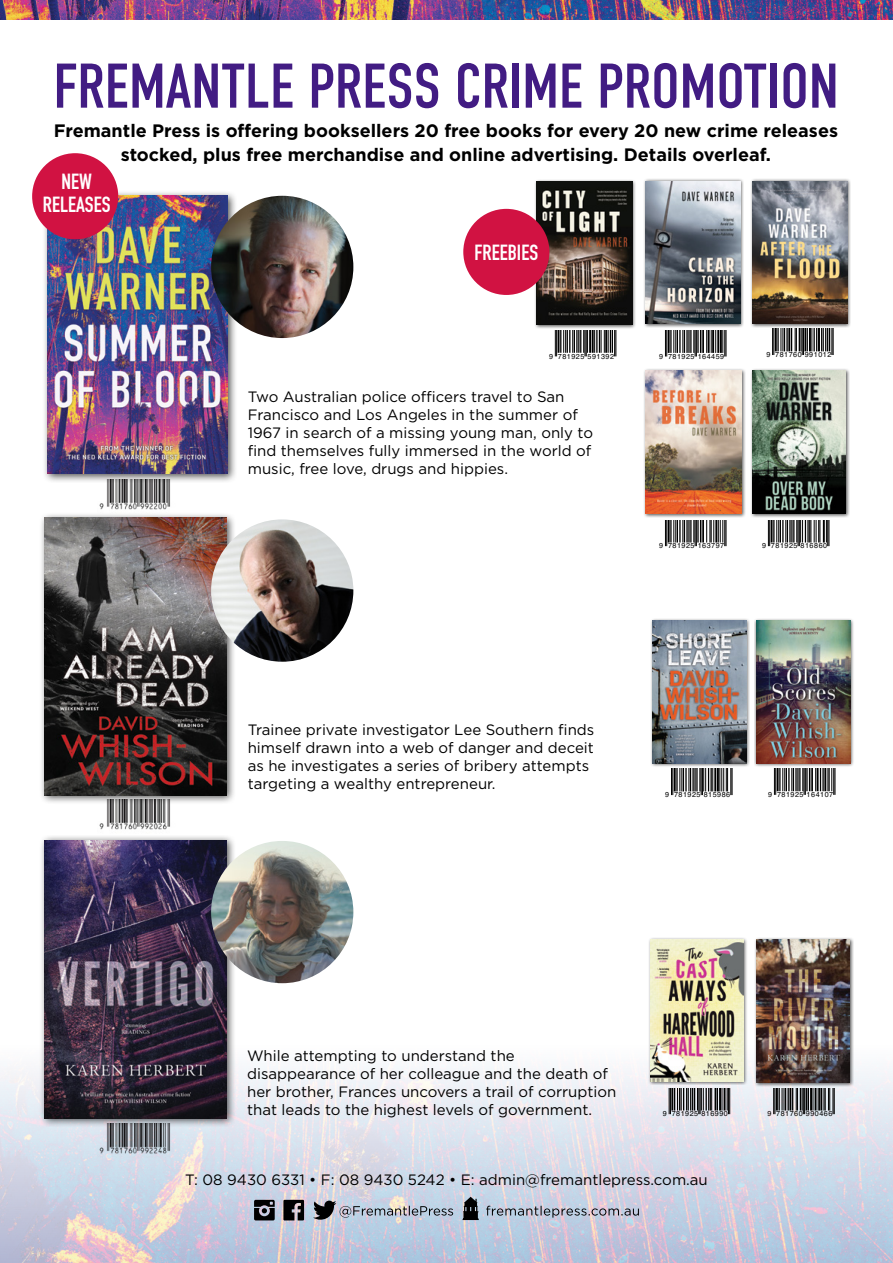
<style>
.page{position:relative;width:893px;height:1263px;background:#fff}
.page>*{position:absolute;margin:0;border:0;box-sizing:border-box;transform-origin:0 0}
.t1{font:63px "DIN Condensed";letter-spacing:-.01em;color:#421c83}
.t2{font:700 21.6px/22.6px "DIN Condensed";color:#fff;text-align:center}
.t3{font:700 18px/24px "Gotham";color:#000;text-align:center}
.t4{font:15px/18px "Gotham";color:#000}
.t5{font:7.2px "Helvetica";letter-spacing:.07em;color:#000}
</style>
<div class="page">
<img style="left:0;top:0;width:893px;height:19px">
<img style="left:0;top:633px;width:893px;height:630px">
<div style="left:655px;top:766px;width:91px;height:37px;background:#fff"></div>
<svg style="left:671px;top:769px;width:2px;height:26px"></svg>
<hr style="left:674px;top:769px;width:2px;height:22px;background:#000">
<hr style="left:676px;top:769px;width:2px;height:22px;background:#000">
<svg style="left:680px;top:769px;width:11px;height:22px"></svg>
<hr style="left:692px;top:769px;width:2px;height:22px;background:#000">
<hr style="left:694px;top:769px;width:2px;height:22px;background:#000">
<hr style="left:696px;top:769px;width:2px;height:22px;background:#000">
<svg style="left:699px;top:769px;width:14px;height:26px"></svg>
<hr style="left:714px;top:769px;width:2px;height:22px;background:#000">
<hr style="left:717px;top:769px;width:2px;height:22px;background:#000">
<svg style="left:719px;top:769px;width:14px;height:26px"></svg>
<div style="left:758px;top:766px;width:91px;height:37px;background:#fff"></div>
<svg style="left:774px;top:769px;width:47px;height:26px"></svg>
<hr style="left:822px;top:769px;width:2px;height:22px;background:#000">
<hr style="left:824px;top:769px;width:2px;height:22px;background:#000">
<svg style="left:828px;top:769px;width:8px;height:26px"></svg>
<svg style="left:665px;top:520px;width:2px;height:26px"></svg>
<hr style="left:668px;top:520px;width:2px;height:22px;background:#000">
<hr style="left:670px;top:520px;width:2px;height:22px;background:#000">
<svg style="left:673px;top:520px;width:54px;height:26px"></svg>
<svg style="left:768px;top:520px;width:62px;height:26px"></svg>
<svg style="left:665px;top:330px;width:2px;height:26px"></svg>
<hr style="left:668px;top:330px;width:2px;height:23px;background:#000">
<hr style="left:670px;top:330px;width:2px;height:23px;background:#000">
<svg style="left:673px;top:330px;width:43px;height:26px"></svg>
<hr style="left:717px;top:330px;width:2px;height:23px;background:#000">
<hr style="left:720px;top:330px;width:2px;height:23px;background:#000">
<svg style="left:722px;top:330px;width:5px;height:26px"></svg>
<svg style="left:772px;top:329px;width:2px;height:26px"></svg>
<hr style="left:775px;top:329px;width:2px;height:22px;background:#000">
<hr style="left:777px;top:329px;width:2px;height:22px;background:#000">
<svg style="left:781px;top:329px;width:4px;height:22px"></svg>
<hr style="left:786px;top:329px;width:2px;height:22px;background:#000">
<hr style="left:788px;top:329px;width:2px;height:22px;background:#000">
<svg style="left:791px;top:329px;width:43px;height:26px"></svg>
<svg style="left:555px;top:330px;width:33px;height:26px"></svg>
<hr style="left:589px;top:330px;width:2px;height:23px;background:#000">
<hr style="left:592px;top:330px;width:2px;height:23px;background:#000">
<svg style="left:594px;top:330px;width:23px;height:26px"></svg>
<img style="left:92px;top:805px;width:91px;height:29px">
<img style="left:99px;top:483px;width:72px;height:27px">
<svg style="left:313px;top:1200px;width:140px;height:20px;background:#a2a9b5"></svg>
<svg style="left:254px;top:1200px;width:21px;height:20px"></svg>
<svg style="left:283px;top:1200px;width:21px;height:20px"></svg>
<svg style="left:486px;top:1206px;width:153px;height:11px;background:#a0a4b3"></svg>
<svg style="left:463px;top:1197px;width:16px;height:23px"></svg>
<div style="left:39px;top:835px;width:197px;height:292px;background:#000;opacity:.69"></div>
<img style="left:45px;top:840px;width:181px;height:278px">
<div style="left:42px;top:190px;width:195px;height:293px;background:#000;opacity:.69"></div>
<img style="left:48px;top:196px;width:180px;height:278px">
<div style="left:39px;top:512px;width:197px;height:293px;background:#000;opacity:.69"></div>
<img style="left:45px;top:518px;width:181px;height:277px">
<div style="left:754px;top:937px;width:100px;height:150px;background:#000;opacity:.69"></div>
<img style="left:756px;top:939px;width:94px;height:143px">
<div style="left:535px;top:180px;width:102px;height:149px;background:#000;opacity:.69"></div>
<img style="left:537px;top:182px;width:95px;height:143px">
<div style="left:643px;top:179px;width:101px;height:149px;background:#000;opacity:.69"></div>
<img style="left:646px;top:181px;width:94px;height:143px">
<div style="left:751px;top:179px;width:100px;height:149px;background:#000;opacity:.69"></div>
<img style="left:753px;top:181px;width:94px;height:143px">
<div style="left:643px;top:368px;width:103px;height:150px;background:#000;opacity:.69"></div>
<img style="left:646px;top:370px;width:96px;height:143px">
<div style="left:750px;top:368px;width:100px;height:150px;background:#000;opacity:.69"></div>
<img style="left:752px;top:370px;width:94px;height:143px">
<div style="left:650px;top:618px;width:100px;height:149px;background:#000;opacity:.69"></div>
<img style="left:653px;top:620px;width:93px;height:143px">
<div style="left:754px;top:618px;width:100px;height:149px;background:#000;opacity:.69"></div>
<img style="left:756px;top:620px;width:94px;height:143px">
<div style="left:648px;top:937px;width:99px;height:148px;background:#000;opacity:.69"></div>
<img style="left:650px;top:939px;width:93px;height:142px">
<div style="left:32px;top:153px;width:86px;height:86px;background:#d11242;border-radius:50%"></div>
<div style="left:463px;top:209px;width:86px;height:86px;background:#d11242;border-radius:50%"></div>
<img style="left:211px;top:841px;width:142px;height:142px;border-radius:71px">
<img style="left:211px;top:196px;width:142px;height:142px;border-radius:71px">
<img style="left:211px;top:519px;width:142px;height:143px;border-radius:71px">
<img style="left:91px;top:1124px;width:91px;height:34px">
<svg style="left:669px;top:1088px;width:61px;height:26px;background:#707074"></svg>
<svg style="left:773px;top:1088px;width:3px;height:26px"></svg>
<hr style="left:776px;top:1088px;width:2px;height:22px;background:#000">
<hr style="left:778px;top:1088px;width:2px;height:22px;background:#000">
<svg style="left:782px;top:1088px;width:4px;height:22px"></svg>
<hr style="left:787px;top:1088px;width:2px;height:22px;background:#000">
<hr style="left:789px;top:1088px;width:2px;height:22px;background:#000">
<svg style="left:792px;top:1088px;width:43px;height:26px"></svg>
<h1 class="t1" style="left:53px;top:51px;width:787px">FREMANTLE PRESS CRIME PROMOTION</h1>
<p class="t3" style="left:54px;top:118px;width:786px">Fremantle Press is offering booksellers 20 free books for every 20 new crime releases stocked, plus free merchandise and online advertising. Details overleaf.</p>
<h2 class="t2" style="left:43px;top:170px;width:69px">NEW<br>RELEASES</h2>
<h2 class="t2" style="left:475px;top:241px;width:65px">FREEBIES</h2>
<p class="t5" style="left:549px;top:350px;width:67px">9 781925 591392</p>
<p class="t5" style="left:659px;top:351px;width:67px">9 781925 164459</p>
<p class="t5" style="left:766px;top:349px;width:67px">9 781760 991012</p>
<p class="t4" style="left:248px;top:387px;width:347px">Two Australian police officers travel to San Francisco and Los Angeles in the summer of 1967 in search of a missing young man, only to find themselves fully immersed in the world of music, free love, drugs and hippies.</p>
<p class="t5" style="left:659px;top:540px;width:67px">9 781925 163797</p>
<p class="t5" style="left:762px;top:540px;width:67px">9 781925 816860</p>
<p class="t4" style="left:248px;top:720px;width:348px">Trainee private investigator Lee Southern finds himself drawn into a web of danger and deceit as he investigates a series of bribery attempts targeting a wealthy entrepreneur.</p>
<p class="t5" style="left:665px;top:789px;width:67px">9 781925 815986</p>
<p class="t5" style="left:768px;top:789px;width:67px">9 781925 164107</p>
<p class="t4" style="left:247px;top:1047px;width:371px">While attempting to understand the disappearance of her colleague and the death of her brother, Frances uncovers a trail of corruption that leads to the highest levels of government.</p>
<p class="t5" style="left:663px;top:1108px;width:67px">9 781925 816990</p>
<p class="t5" style="left:767px;top:1108px;width:67px">9 781760 990466</p>
<p class="t4" style="left:185px;top:1170px;width:524px">T: 08 9430 6331 • F: 08 9430 5242 • E: admin@fremantlepress.com.au</p>
</div>
